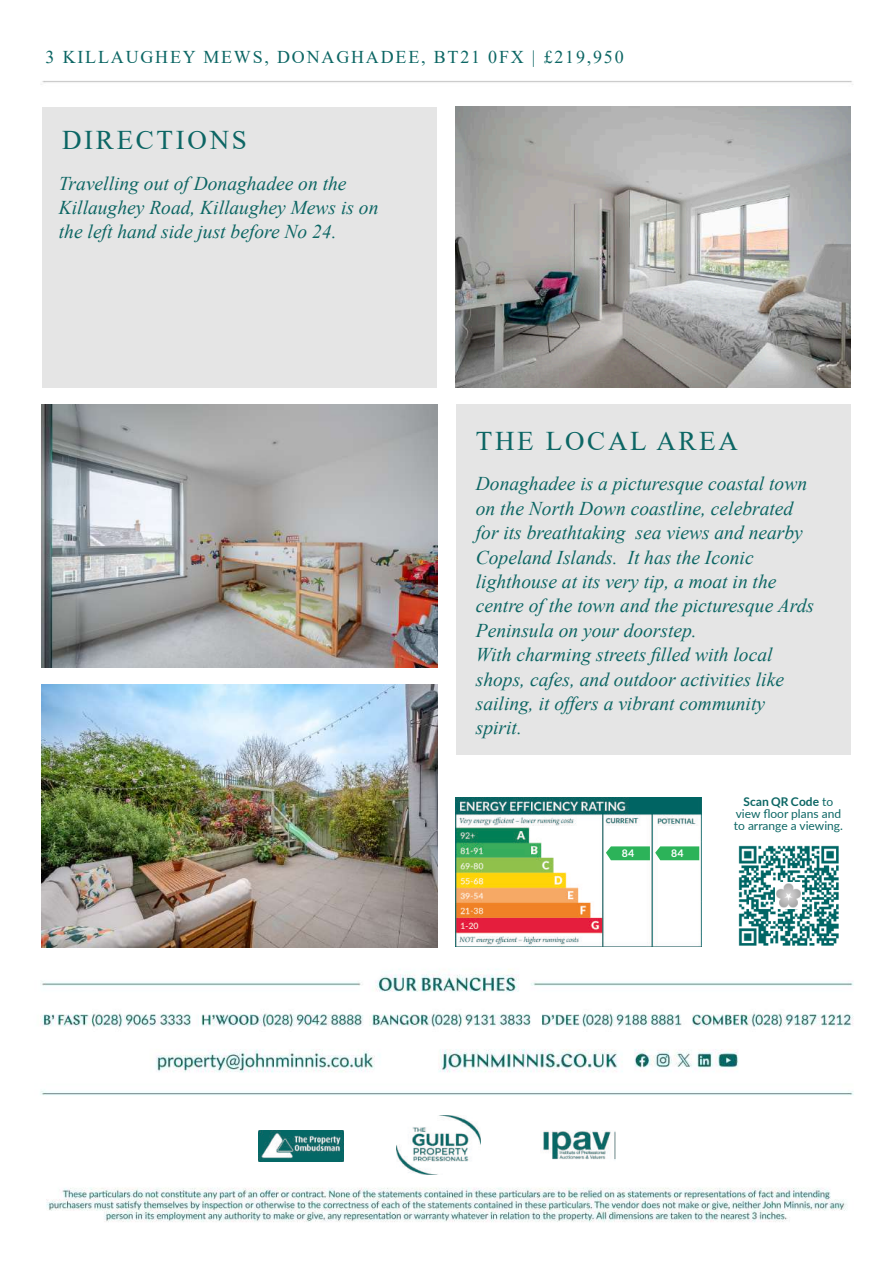
<style>
.page{position:relative;width:893px;height:1263px;background:#fff}
.page>*{position:absolute;margin:0;border:0;box-sizing:border-box;transform-origin:0 0}
.t1{font:27px "Times New Roman";letter-spacing:.1em;color:#0c6664}
.t2{font:italic 19.5px/24.5px "Times New Roman";color:#0d6664}
.t3{font:18px "Times New Roman";letter-spacing:.1em;color:#0c6664}
.t4{font:12px/12px "Lato";color:#0c6664;text-align:center}
.t5{font:700 10.5px "Lato";color:#fff}
.s1{font-weight:700}
</style>
<div class="page">
<img style="left:40px;top:81px;width:814px;height:1141px">
<img style="left:540px;top:1130px;width:76px;height:32px">
<img style="left:258px;top:1130px;width:86px;height:32px">
<img style="left:397px;top:1115px;width:83px;height:59px">
<img style="left:734px;top:842px;width:108px;height:108px">
<img style="left:456px;top:797px;width:245px;height:149px">
<svg style="left:606px;top:846px;width:93px;height:14px"></svg>
<div style="left:43px;top:107px;width:394px;height:281px;background:#e5e5e5"></div>
<img style="left:456px;top:107px;width:394px;height:281px">
<img style="left:42px;top:404px;width:395px;height:264px">
<img style="left:42px;top:684px;width:395px;height:264px">
<div style="left:456px;top:404px;width:394px;height:350px;background:#e5e5e5"></div>
<p class="t3" style="left:46px;top:50px;width:580px">3 KILLAUGHEY MEWS, DONAGHADEE, BT21 0FX | £219,950</p>
<h1 class="t1" style="left:62px;top:131px;width:186px">DIRECTIONS</h1>
<p class="t2" style="left:59px;top:173px;width:321px">Travelling out of Donaghadee on the<br>Killaughey Road, Killaughey Mews is on the left hand side just before No 24.</p>
<h1 class="t1" style="left:476px;top:432px;width:264px">THE LOCAL AREA</h1>
<p class="t2" style="left:476px;top:473px;width:340px">Donaghadee is a picturesque coastal town on the North Down coastline, celebrated for its breathtaking sea views and nearby Copeland Islands. It has the Iconic lighthouse at its very tip, a moat in the centre of the town and the picturesque Ards Peninsula on your doorstep.<br>With charming streets filled with local shops, cafes, and outdoor activities like sailing, it offers a vibrant community spirit.</p>
<p class="t5" style="left:622px;top:848px;width:14px">84</p>
<p class="t5" style="left:671px;top:848px;width:14px">84</p>
<p class="t4" style="left:734px;top:797px;width:111px"><span class="s1">Scan QR Code</span> to view floor plans and to arrange a viewing.</p>
</div>
